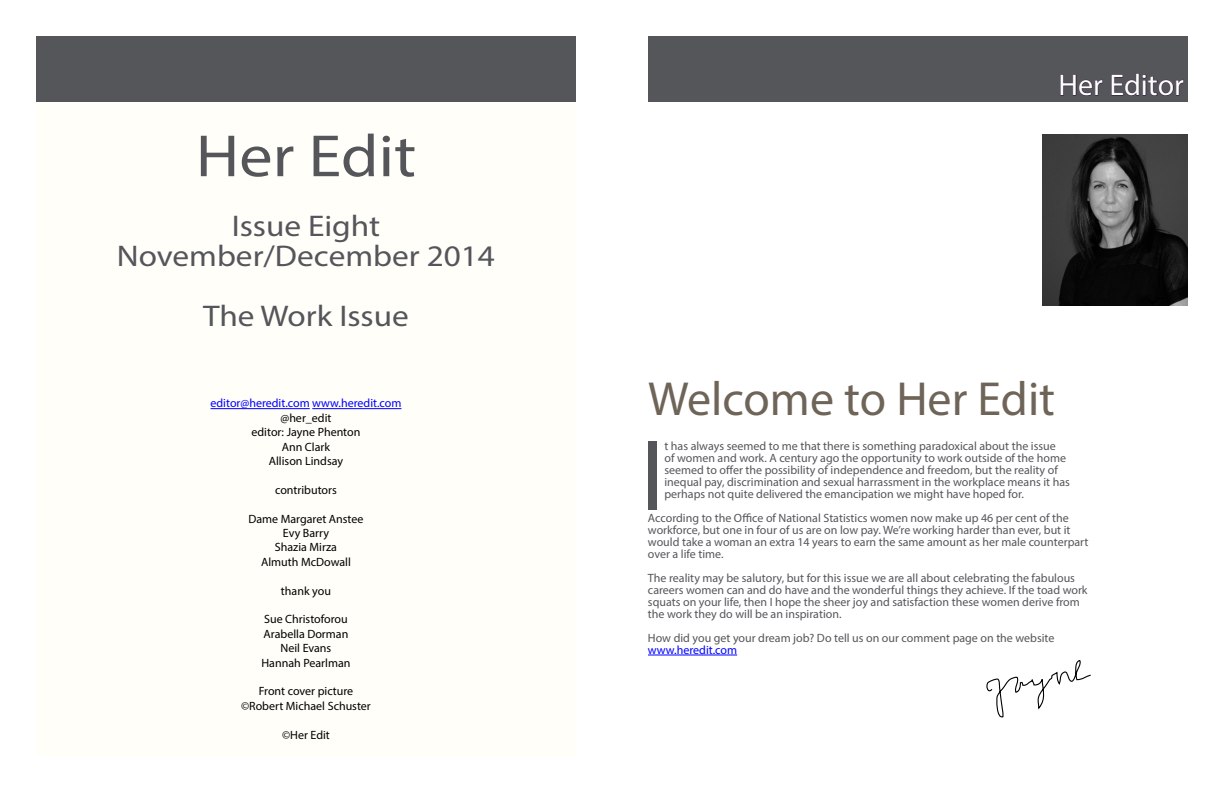
<style>
.page{position:relative;width:1224px;height:792px;background:#fff}
.page>*{position:absolute;margin:0;border:0;box-sizing:border-box;transform-origin:0 0}
.t1{font:101px "Myriad Pro";color:#55565a}
.t2{font:60px "Myriad Pro";color:#55565a;scale:1.11 1}
.t3{font:48px "Myriad Pro";color:#6e6458}
.t4{font:30px/30px "Myriad Pro";color:#55565a;text-align:center;scale:1.11 1}
.t5{font:30px "Myriad Pro";color:#fffef9}
.t6{font:12px/12px "Myriad Pro";color:#55565a}
.t7{font:12px/14.4px "Myriad Pro";color:#000;text-align:center}
.t8{font:12px "Myriad Pro";color:#00f}
</style>
<div class="page">
<div style="left:36px;top:102px;width:540px;height:654px;background:#fffef9"></div>
<div style="left:36px;top:36px;width:540px;height:66px;background:#55565a"></div>
<hr style="left:211px;top:408px;width:99px;height:1px;background:#00f">
<hr style="left:312px;top:408px;width:89px;height:1px;background:#00f">
<div style="left:648px;top:36px;width:540px;height:66px;background:#55565a"></div>
<svg style="left:1060px;top:74px;width:43px;height:22px"></svg>
<svg style="left:1111px;top:73px;width:73px;height:23px"></svg>
<img style="left:1043px;top:135px;width:145px;height:170px">
<hr style="left:648px;top:655px;width:89px;height:1px;background:#00f">
<svg style="left:986px;top:660px;width:105px;height:58px"></svg>
<h2 class="t2" style="left:196px;top:119px;width:200px">Her Edit</h2>
<h3 class="t4" style="left:117px;top:211px;width:342px">Issue Eight<br>November/December 2014</h3>
<h3 class="t4" style="left:203px;top:301px;width:187px">The Work Issue</h3>
<p class="t8" style="left:211px;top:396px;width:192px">editor@heredit.com www.heredit.com</p>
<p class="t7" style="left:252px;top:410px;width:110px">@her_edit<br>editor: Jayne Phenton<br>Ann Clark<br>Allison Lindsay</p>
<p class="t7" style="left:275px;top:482px;width:63px">contributors</p>
<p class="t7" style="left:248px;top:511px;width:117px">Dame Margaret Anstee<br>Evy Barry<br>Shazia Mirza<br>Almuth McDowall</p>
<p class="t7" style="left:281px;top:583px;width:51px">thank you</p>
<p class="t7" style="left:261px;top:612px;width:91px">Sue Christoforou<br>Arabella Dorman<br>Neil Evans<br>Hannah Pearlman</p>
<p class="t7" style="left:241px;top:684px;width:131px">Front cover picture ©Robert Michael Schuster</p>
<p class="t7" style="left:282px;top:727px;width:49px">©Her Edit</p>
<h3 class="t5" style="left:1059px;top:67px;width:127px">Her Editor</h3>
<h3 class="t3" style="left:648px;top:369px;width:409px">Welcome to Her Edit</h3>
<h1 class="t1" style="left:640px;top:414px;width:26px">I</h1>
<p class="t6" style="left:664px;top:440px;width:407px">t has always seemed to me that there is something paradoxical about the issue<br>of women and work. A century ago the opportunity to work outside of the home seemed to offer the possibility of independence and freedom, but the reality of inequal pay, discrimination and sexual harrassment in the workplace means it has perhaps not quite delivered the emancipation we might have hoped for.</p>
<p class="t6" style="left:648px;top:512px;width:442px">According to the Office of National Statistics women now make up 46 per cent of the workforce, but one in four of us are on low pay. We’re working harder than ever, but it would take a woman an extra 14 years to earn the same amount as her male counterpart over a life time.</p>
<p class="t6" style="left:648px;top:572px;width:441px">The reality may be salutory, but for this issue we are all about celebrating the fabulous careers women can and do have and the wonderful things they achieve. If the toad work squats on your life, then I hope the sheer joy and satisfaction these women derive from the work they do will be an inspiration.</p>
<p class="t6" style="left:648px;top:632px;width:408px">How did you get your dream job? Do tell us on our comment page on the website</p>
<p class="t8" style="left:648px;top:642px;width:91px">www.heredit.com</p>
</div>
